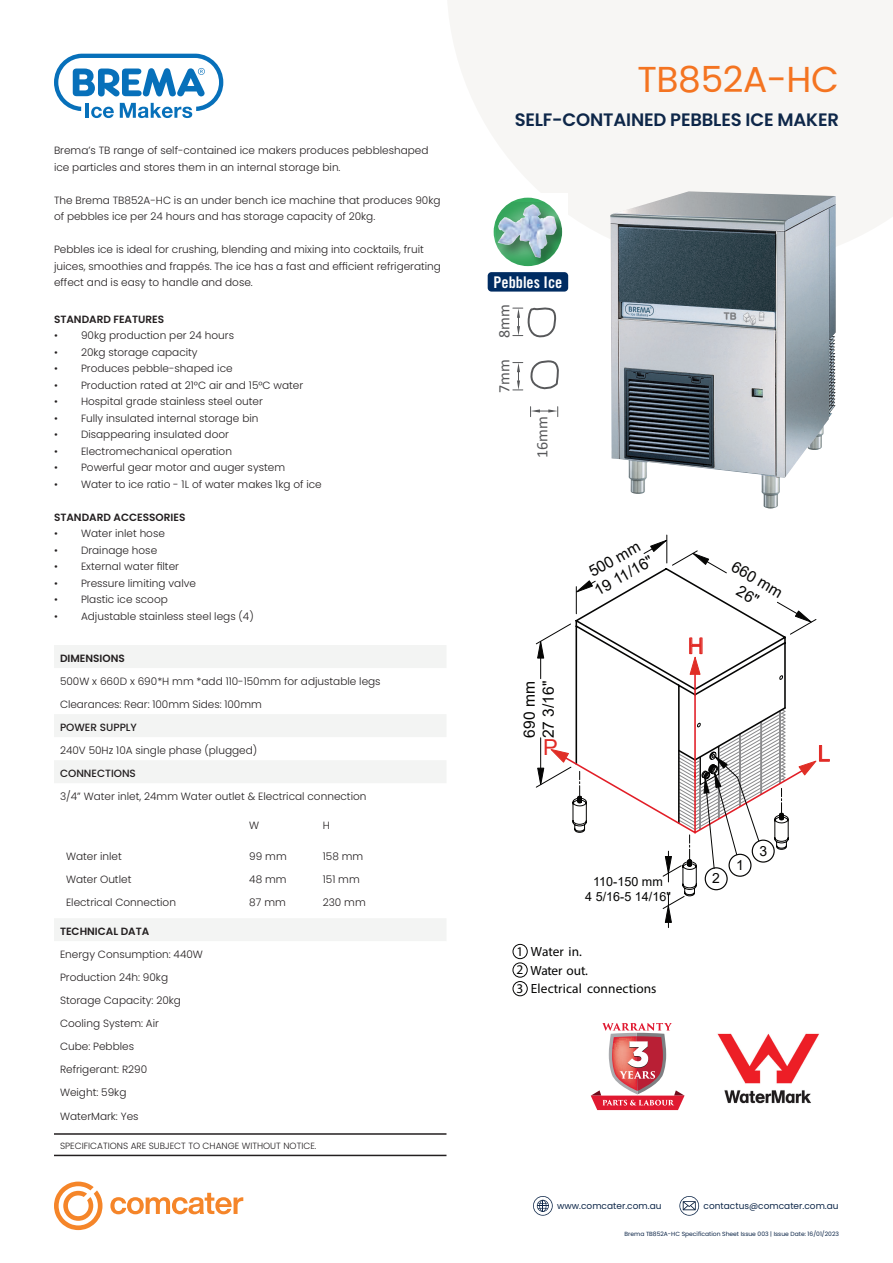
<style>
.page{position:relative;width:893px;height:1263px;background:#fff}
.page>*{position:absolute;margin:0;border:0;box-sizing:border-box;transform-origin:0 0}
.t1{font:36px "Poppins";letter-spacing:-.01em;color:#f47421}
.t2{font:22.05px "Arial";color:#e12b26}
.t3{font:600 18px "Poppins";letter-spacing:-.01em;color:#0e2749}
.t4{font:16.05px "Trade Gothic LT Std Bd Cn 20";color:#fff}
.t5{font:16.05px "Calibri";color:#57585a}
.t6{font:15.6px/18.8px "Arial";color:#050504}
.t7{font:13.95px "Arial";color:#050504}
.t8{font:300 13.35px "Helvetica Neue LT Std";letter-spacing:.01em;color:#050504}
.t9{font:300 13.35px "Helvetica Neue LT Std";letter-spacing:-.015em;color:#050504}
.t10{font:12.6px/15px "Arial";color:#050504;text-align:center}
.t11{font:300 10.5px/23.1px "Poppins";color:#231f20}
.t12{font:600 10.5px "Poppins";color:#231f20}
.t13{font:500 10.5px "Poppins";color:#231f20}
.t14{font:300 9px "Poppins";color:#231f20}
.t15{font:9px "Poppins";color:#0e2749}
.t16{font:6px "Poppins";color:#0e2749}
</style>
<div class="page">
<svg style="left:533px;top:1196px;width:20px;height:20px"></svg>
<svg style="left:679px;top:1196px;width:20px;height:20px"></svg>
<svg style="left:54px;top:1181px;width:189px;height:49px"></svg>
<svg style="left:448px;top:0;width:445px;height:246px;fill:#f7f6f4"></svg>
<svg style="left:54px;top:54px;width:169px;height:64px"></svg>
<svg style="left:54px;top:645px;width:392px;height:296px"></svg>
<hr style="left:54px;top:1133px;width:392px;height:2px;background:#231f20">
<hr style="left:54px;top:1155px;width:392px;height:1px;background:#231f20">
<svg style="left:60px;top:812px;width:346px;height:100px"></svg>
<svg style="left:537px;top:639px;width:7px;height:19px"></svg>
<svg style="left:537px;top:768px;width:7px;height:19px"></svg>
<svg style="left:550px;top:539px;width:280px;height:389px"></svg>
<div style="left:513px;top:944px;width:14px;height:15px;border:1px solid #050504;border-radius:50%"></div>
<div style="left:513px;top:981px;width:14px;height:15px;border:1px solid #050504;border-radius:50%"></div>
<div style="left:513px;top:963px;width:14px;height:14px;border:1px solid #050504;border-radius:50%"></div>
<img style="left:610px;top:191px;width:226px;height:318px">
<div style="left:488px;top:272px;width:80px;height:20px;background:#002c62;border-radius:4px"></div>
<div style="left:489px;top:193px;width:79px;height:79px;background:#fff"></div>
<svg style="left:496px;top:202px;width:65px;height:63px"></svg>
<img style="left:497px;top:204px;width:60px;height:54px">
<div style="left:490px;top:194px;width:76px;height:76px;border:4px solid #fff;border-radius:50%"></div>
<svg style="left:530px;top:407px;width:28px;height:10px"></svg>
<svg style="left:513px;top:307px;width:44px;height:31px"></svg>
<svg style="left:513px;top:360px;width:46px;height:30px"></svg>
<img style="left:717px;top:1033px;width:102px;height:71px">
<svg style="left:591px;top:1023px;width:94px;height:87px"></svg>
<p class="t11" style="left:54px;top:142px;width:376px;line-height:16.5px">Brema’s TB range of self-contained ice makers produces pebbleshaped ice particles and stores them in an internal storage bin.</p>
<p class="t11" style="left:54px;top:192px;width:388px;line-height:16.5px">The Brema TB852A-HC is an under bench ice machine that produces 90kg of pebbles ice per 24 hours and has storage capacity of 20kg.</p>
<p class="t11" style="left:54px;top:241px;width:389px;line-height:16.5px">Pebbles ice is ideal for crushing, blending and mixing into cocktails, fruit juices, smoothies and frappés. The ice has a fast and efficient refrigerating effect and is easy to handle and dose.</p>
<p class="t12" style="left:54px;top:313px;width:112px">STANDARD FEATURES</p>
<p class="t11" style="left:54px;top:324px;width:182px">• 90kg production per 24 hours</p>
<p class="t11" style="left:54px;top:340px;width:145px">• 20kg storage capacity</p>
<p class="t11" style="left:54px;top:357px;width:180px">• Produces pebble-shaped ice</p>
<p class="t11" style="left:54px;top:373px;width:251px">• Production rated at 21°C air and 15°C water</p>
<p class="t11" style="left:54px;top:390px;width:210px">• Hospital grade stainless steel outer</p>
<p class="t11" style="left:54px;top:406px;width:206px">• Fully insulated internal storage bin</p>
<p class="t11" style="left:54px;top:423px;width:177px">• Disappearing insulated door</p>
<p class="t11" style="left:54px;top:439px;width:179px">• Electromechanical operation</p>
<p class="t11" style="left:54px;top:456px;width:233px">• Powerful gear motor and auger system</p>
<p class="t11" style="left:54px;top:472px;width:269px">• Water to ice ratio - 1L of water makes 1kg of ice</p>
<p class="t12" style="left:54px;top:511px;width:133px">STANDARD ACCESSORIES</p>
<p class="t11" style="left:54px;top:522px;width:112px">• Water inlet hose</p>
<p class="t11" style="left:54px;top:538px;width:105px">• Drainage hose</p>
<p class="t11" style="left:54px;top:555px;width:127px">• External water filter</p>
<p class="t11" style="left:54px;top:571px;width:144px">• Pressure limiting valve</p>
<p class="t11" style="left:54px;top:588px;width:115px">• Plastic ice scoop</p>
<p class="t11" style="left:54px;top:604px;width:201px">• Adjustable stainless steel legs (4)</p>
<p class="t12" style="left:60px;top:652px;width:66px">DIMENSIONS</p>
<p class="t11" style="left:60px;top:670px;width:322px">500W x 660D x 690*H mm *add 110-150mm for adjustable legs<br>Clearances: Rear: 100mm Sides: 100mm</p>
<p class="t13" style="left:60px;top:721px;width:78px">POWER SUPPLY</p>
<p class="t11" style="left:60px;top:739px;width:199px">240V 50Hz 10A single phase (plugged)</p>
<p class="t13" style="left:60px;top:767px;width:77px">CONNECTIONS</p>
<p class="t11" style="left:60px;top:785px;width:308px">3/4” Water inlet, 24mm Water outlet &amp; Electrical connection</p>
<p class="t11" style="left:249px;top:814px;width:12px">W</p>
<p class="t11" style="left:323px;top:814px;width:9px">H</p>
<p class="t11" style="left:66px;top:845px;width:57px">Water inlet</p>
<p class="t11" style="left:249px;top:845px;width:39px">99 mm</p>
<p class="t11" style="left:323px;top:845px;width:42px">158 mm</p>
<p class="t11" style="left:66px;top:868px;width:67px">Water Outlet</p>
<p class="t11" style="left:249px;top:868px;width:39px">48 mm</p>
<p class="t11" style="left:323px;top:868px;width:38px">151 mm</p>
<p class="t11" style="left:66px;top:891px;width:112px">Electrical Connection</p>
<p class="t11" style="left:249px;top:891px;width:38px">87 mm</p>
<p class="t11" style="left:323px;top:891px;width:44px">230 mm</p>
<p class="t12" style="left:60px;top:925px;width:91px">TECHNICAL DATA</p>
<p class="t11" style="left:60px;top:943px;width:144px">Energy Consumption: 440W<br>Production 24h: 90kg<br>Storage Capacity: 20kg<br>Cooling System: Air<br>Cube: Pebbles<br>Refrigerant: R290<br>Weight: 59kg<br>WaterMark: Yes</p>
<p class="t14" style="left:60px;top:1141px;width:258px">SPECIFICATIONS ARE SUBJECT TO CHANGE WITHOUT NOTICE.</p>
<h1 class="t1" style="left:637px;top:58px;width:203px">TB852A-HC</h1>
<h3 class="t3" style="left:515px;top:109px;width:326px">SELF-CONTAINED PEBBLES ICE MAKER</h3>
<h3 class="t4" style="left:493px;top:272px;width:70px">Pebbles Ice</h3>
<h3 class="t5" style="left:493px;top:338px;width:35px;rotate:-90deg">8mm</h3>
<h3 class="t5" style="left:493px;top:393px;width:35px;rotate:-90deg">7mm</h3>
<h3 class="t5" style="left:531px;top:458px;width:43px;rotate:-90deg">16mm</h3>
<h3 class="t6" style="left:582px;top:566px;width:66px;rotate:-29deg">500 mm<br>19 11/16"</h3>
<h2 class="t2" style="left:688px;top:631px;width:17px">H</h2>
<h3 class="t6" style="left:738px;top:557px;width:58px;text-align:center;rotate:30deg">660 mm<br>26"</h3>
<h3 class="t6" style="left:520px;top:738px;width:59px;rotate:-90deg">690 mm<br>27 3/16"</h3>
<h2 class="t2" style="left:543px;top:732px;width:16px">P</h2>
<h2 class="t2" style="left:818px;top:738px;width:14px">L</h2>
<p class="t10" style="left:585px;top:874px;width:87px">110-150 mm<br>4 5/16-5 14/16"</p>
<p class="t8" style="left:516px;top:943px;width:8px">1</p>
<p class="t8" style="left:516px;top:980px;width:8px">3</p>
<p class="t8" style="left:531px;top:943px;width:52px">Water in.</p>
<p class="t8" style="left:531px;top:980px;width:127px">Electrical connections</p>
<p class="t9" style="left:516px;top:962px;width:73px">2 Water out.</p>
<h3 class="t7" style="left:712px;top:868px;width:9px">2</h3>
<h3 class="t7" style="left:736px;top:855px;width:9px">1</h3>
<h3 class="t7" style="left:759px;top:841px;width:9px">3</h3>
<p class="t15" style="left:557px;top:1200px;width:106px">www.comcater.com.au</p>
<p class="t15" style="left:704px;top:1200px;width:137px">contactus@comcater.com.au</p>
<p class="t16" style="left:624px;top:1231px;width:216px">Brema TB852A-HC Specification Sheet Issue 003 | Issue Date: 16/01/2023</p>
</div>
